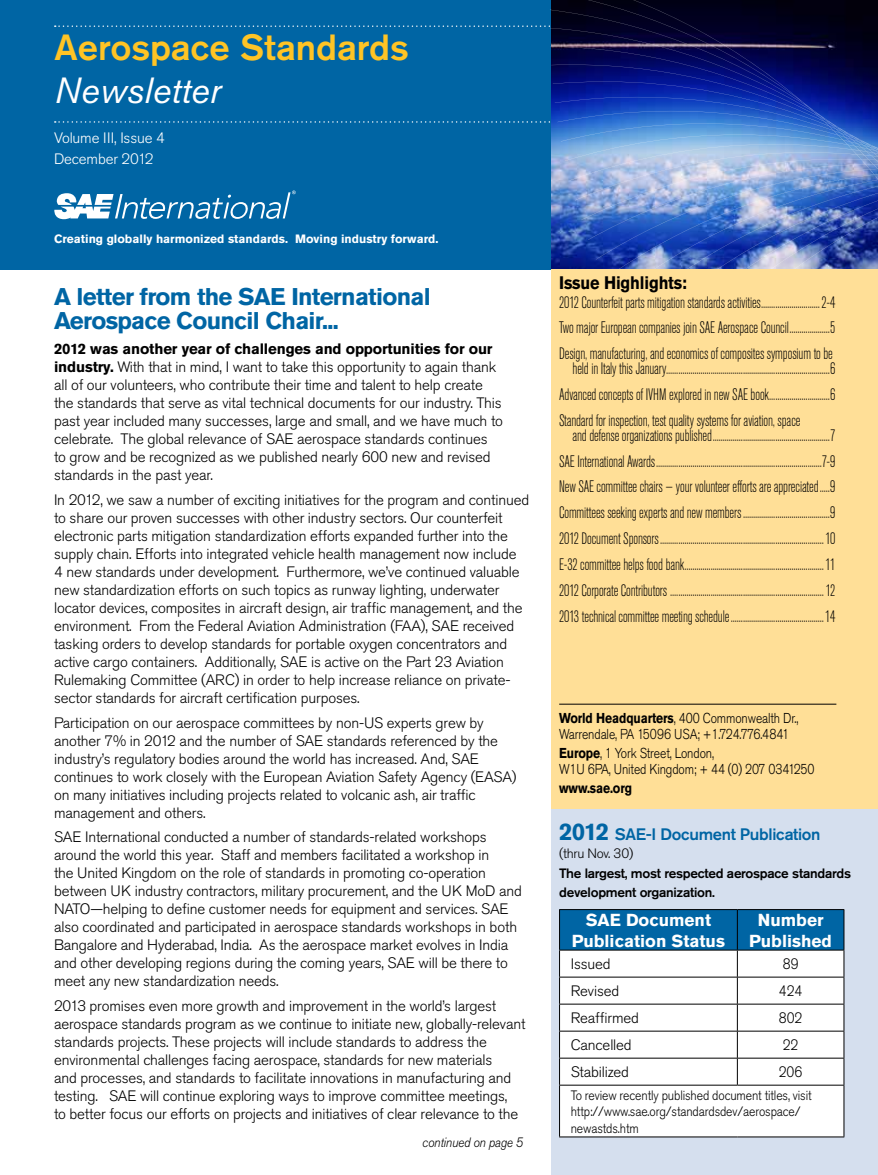
<style>
.page{position:relative;width:878px;height:1175px;background:#fff}
.page>*{position:absolute;margin:0;border:0;box-sizing:border-box;transform-origin:0 0}
.t1{font:500 36.15px "Akzidenz Grotesk Pro";color:#ffc425}
.t2{font:italic 36.15px "Akzidenz Grotesk Pro";color:#fff}
.t3{font:700 24px/24px "Akzidenz Grotesk Pro";letter-spacing:-.03em;color:#0065a4}
.t4{font:700 18px "Akzidenz Grotesk Pro";letter-spacing:-.01em;color:#000;scale:.9 1}
.t5{font:700 17.25px/20.7px "Akzidenz Grotesk Pro";color:#fff;text-align:center}
.t6{font:300 condensed 16.5px/25.8px "Akzidenz Grotesk Pro";letter-spacing:-.01em;color:#000;text-align:justify;scale:.9 1}
.t7{font:500 16.5px "Akzidenz Grotesk Pro";letter-spacing:-.02em;color:#0065a4}
.t8{font:300 15px/18px "Akzidenz Grotesk Pro";letter-spacing:-.01em;color:#000}
.t9{font:300 15px/21px "Akzidenz Grotesk Pro";letter-spacing:-.01em;color:#fff}
.t10{font:300 15px "Akzidenz Grotesk Pro";letter-spacing:-.01em;color:#000;scale:.9 1}
.t11{font:300 14.25px/15.8px "Akzidenz Grotesk Pro";letter-spacing:-.01em;color:#000;scale:.85 1}
.t12{font:700 14.25px "Akzidenz Grotesk Pro";letter-spacing:-.01em;color:#000;scale:.85 1}
.t13{font:300 13.5px/16.5px "Akzidenz Grotesk Pro";letter-spacing:-.01em;color:#000;scale:.9 1}
.t14{font:500 13.5px/19.5px "Akzidenz Grotesk Pro";letter-spacing:-.02em;color:#000}
.t15{font:italic 300 13.5px "Akzidenz Grotesk Pro";letter-spacing:-.01em;color:#000;scale:.9 1}
.t16{font:300 13.5px "Akzidenz Grotesk Pro";letter-spacing:-.01em;color:#000}
.t17{font:700 12px "Akzidenz Grotesk Pro";color:#fff}
.s1{font-weight:700}
.s2{font-weight:700;font-size:24px}
</style>
<div class="page">
<div style="left:551px;top:777px;width:327px;height:397px;background:#d5dfee"></div>
<div style="left:0;top:0;width:878px;height:269px;background:#0065a4"></div>
<svg style="left:55px;top:121px;width:495px;height:2px"></svg>
<svg style="left:55px;top:25px;width:495px;height:2px"></svg>
<svg style="left:54px;top:190px;width:242px;height:29px"></svg>
<svg style="left:550px;top:0;width:328px;height:10px;background:#010112"></svg>
<svg style="left:551px;top:10px;width:327px;height:18px;background:#01011a"></svg>
<svg style="left:550px;top:28px;width:328px;height:18px;background:#120f33"></svg>
<svg style="left:550px;top:46px;width:328px;height:224px;background:#0a0d4c"></svg>
<svg style="left:551px;top:65px;width:327px;height:204px;background:#040d6c"></svg>
<svg style="left:552px;top:81px;width:326px;height:188px;background:#091d92"></svg>
<svg style="left:554px;top:97px;width:324px;height:172px;background:#153ab2"></svg>
<svg style="left:557px;top:111px;width:321px;height:154px;background:#285fc6"></svg>
<svg style="left:560px;top:123px;width:318px;height:134px;background:#4884d3"></svg>
<img style="left:564px;top:135px;width:314px;height:134px">
<svg style="left:633px;top:167px;width:11px;height:102px"></svg>
<svg style="left:644px;top:164px;width:12px;height:105px"></svg>
<svg style="left:656px;top:158px;width:13px;height:111px"></svg>
<img style="left:669px;top:152px;width:209px;height:117px">
<div style="left:551px;top:269px;width:327px;height:540px;background:#ffdf97"></div>
<hr style="left:559px;top:704px;width:277px;height:1px;background:#000">
<div style="left:560px;top:1085px;width:283px;height:51px;background:#fff"></div>
<svg style="left:559px;top:909px;width:285px;height:175px;background:#bad1df"></svg>
<hr style="left:559px;top:1084px;width:178px;height:1px;background:#000">
<hr style="left:559px;top:1085px;width:1px;height:51px;background:#000">
<hr style="left:737px;top:1084px;width:107px;height:1px;background:#000">
<hr style="left:843px;top:1085px;width:1px;height:51px;background:#000">
<hr style="left:559px;top:1136px;width:178px;height:1px;background:#000">
<hr style="left:737px;top:1136px;width:107px;height:1px;background:#000">
<h1 class="t1" style="left:55px;top:23px;width:356px">Aerospace Standards</h1>
<h1 class="t2" style="left:55px;top:67px;width:168px">Newsletter</h1>
<p class="t9" style="left:54px;top:128px;width:112px">Volume III, Issue 4<br>December 2012</p>
<p class="t17" style="left:54px;top:231px;width:386px">Creating globally harmonized standards. Moving industry forward.</p>
<h2 class="t3" style="left:54px;top:284px;width:378px">A letter from the SAE International<br>Aerospace Council Chair...</h2>
<p class="t8" style="left:54px;top:340px;width:450px"><span class="s1">2012 was another year of challenges and opportunities for our industry.</span> With that in mind, I want to take this opportunity to again thank all of our volunteers, who contribute their time and talent to help create the standards that serve as vital technical documents for our industry. This past year included many successes, large and small, and we have much to celebrate. The global relevance of SAE aerospace standards continues to grow and be recognized as we published nearly 600 new and revised standards in the past year.</p>
<p class="t8" style="left:54px;top:490px;width:476px">In 2012, we saw a number of exciting initiatives for the program and continued to share our proven successes with other industry sectors. Our counterfeit electronic parts mitigation standardization efforts expanded further into the supply chain. Efforts into integrated vehicle health management now include<br>4 new standards under development. Furthermore, we’ve continued valuable new standardization efforts on such topics as runway lighting, underwater locator devices, composites in aircraft design, air traffic management, and the environment. From the Federal Aviation Administration (FAA), SAE received tasking orders to develop standards for portable oxygen concentrators and active cargo containers. Additionally, SAE is active on the Part 23 Aviation Rulemaking Committee (ARC) in order to help increase reliance on private&shy;sector standards for aircraft certification purposes.</p>
<p class="t8" style="left:54px;top:713px;width:464px">Participation on our aerospace committees by non-US experts grew by another 7% in 2012 and the number of SAE standards referenced by the industry’s regulatory bodies around the world has increased. And, SAE continues to work closely with the European Aviation Safety Agency (EASA) on many initiatives including projects related to volcanic ash, air traffic management and others.</p>
<p class="t8" style="left:54px;top:828px;width:469px">SAE International conducted a number of standards-related workshops around the world this year. Staff and members facilitated a workshop in<br>the United Kingdom on the role of standards in promoting co-operation between UK industry contractors, military procurement, and the UK MoD and NATO—helping to define customer needs for equipment and services. SAE also coordinated and participated in aerospace standards workshops in both Bangalore and Hyderabad, India. As the aerospace market evolves in India and other developing regions during the coming years, SAE will be there to meet any new standardization needs.</p>
<p class="t8" style="left:54px;top:997px;width:473px">2013 promises even more growth and improvement in the world’s largest aerospace standards program as we continue to initiate new, globally-relevant standards projects. These projects will include standards to address the environmental challenges facing aerospace, standards for new materials<br>and processes, and standards to facilitate innovations in manufacturing and testing. SAE will continue exploring ways to improve committee meetings,<br>to better focus our efforts on projects and initiatives of clear relevance to the</p>
<p class="t15" style="left:422px;top:1133px;width:113px">continued on page 5</p>
<p class="t4" style="left:559px;top:271px;width:143px">Issue Highlights:</p>
<p class="t6" style="left:559px;top:288px;width:308px">2012 Counterfeit parts mitigation standards activities.............................2-4<br>Two major European companies join SAE Aerospace Council....................5<br>Design, manufacturing, and economics of composites symposium to be</p>
<p class="t6" style="left:559px;top:355px;width:308px;text-indent:13px">held in Italy this January.................................................................................6<br>Advanced concepts of IVHM explored in new SAE book..............................6<br>Standard for inspection, test quality systems for aviation, space</p>
<p class="t6" style="left:559px;top:422px;width:308px;text-indent:13px">and defense organizations published..........................................................7<br>SAE International Awards..................................................................................7-9<br>New SAE committee chairs — your volunteer efforts are appreciated.....9<br>Committees seeking experts and new members...........................................9<br>2012 Document Sponsors.................................................................................10<br>E-32 committee helps food bank.....................................................................11<br>2012 Corporate Contributors ............................................................................12<br>2013 technical committee meeting schedule..............................................14</p>
<p class="t11" style="left:559px;top:710px;width:283px"><span class="s1">World Headquarters</span>, 400 Commonwealth Dr.,<br>Warrendale, PA 15096 USA; +1.724.776.4841</p>
<p class="t11" style="left:559px;top:745px;width:302px"><span class="s1">Europe</span>, 1 York Street, London,<br>W1U 6PA, United Kingdom; + 44 (0) 207 0341250</p>
<p class="t12" style="left:559px;top:778px;width:87px">www.sae.org</p>
<p class="t7" style="left:559px;top:823px;width:263px"><span class="s2">2012</span> SAE-I Document Publication</p>
<p class="t16" style="left:559px;top:844px;width:76px">(thru Nov. 30)</p>
<p class="t14" style="left:559px;top:863px;width:293px">The largest, most respected aerospace standards development organization.</p>
<p class="t5" style="left:572px;top:909px;width:155px">SAE Document<br>Publication Status</p>
<p class="t5" style="left:749px;top:909px;width:84px">Number<br>Published</p>
<p class="t8" style="left:570px;top:955px;width:41px">Issued</p>
<p class="t10" style="left:782px;top:954px;width:19px">89</p>
<p class="t8" style="left:570px;top:982px;width:50px">Revised</p>
<p class="t10" style="left:779px;top:981px;width:27px">424</p>
<p class="t8" style="left:570px;top:1009px;width:70px">Reaffirmed</p>
<p class="t10" style="left:778px;top:1008px;width:28px">802</p>
<p class="t8" style="left:570px;top:1036px;width:62px">Cancelled</p>
<p class="t10" style="left:782px;top:1035px;width:19px">22</p>
<p class="t8" style="left:570px;top:1063px;width:60px">Stabilized</p>
<p class="t10" style="left:778px;top:1062px;width:28px">206</p>
<p class="t13" style="left:570px;top:1086px;width:269px">To review recently published document titles, visit http://www.sae.org/standardsdev/aerospace/ newastds.htm</p>
</div>
